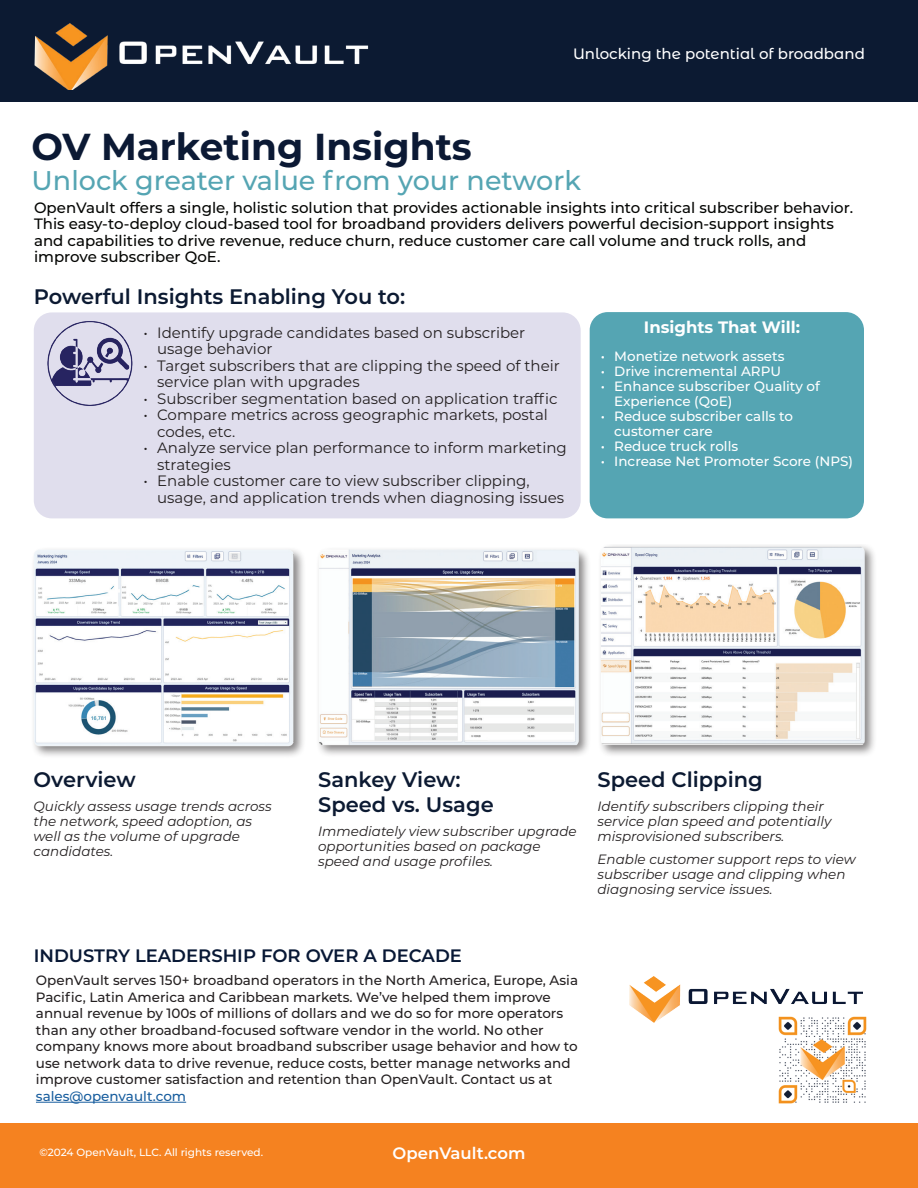
<style>
.page{position:relative;width:918px;height:1188px;background:#fff}
.page>*{position:absolute;margin:0;border:0;box-sizing:border-box;transform-origin:0 0}
.t1{font:700 37.5px "Montserrat";color:#0b1934}
.t2{font:500 27px "Montserrat";color:#55a5b3}
.t3{font:600 21px/25.2px "Montserrat";color:#0c1a32}
.t4{font:600 18px "Montserrat";color:#081835}
.t5{font:700 16.5px "Montserrat";color:#fff}
.t6{font:600 16.5px "Montserrat";color:#fff}
.t7{font:15px/16.5px "Montserrat";color:#231f20}
.t8{font:500 15px/16.5px "Montserrat";color:#040503}
.t9{font:500 15px "Montserrat Alternates";color:#fff}
.t10{font:500 13.5px/16.5px "Montserrat";color:#231f20}
.t11{font:italic 13.5px/15px "Montserrat";color:#231f20}
.t12{font:500 13.5px/15px "Montserrat";color:#fff}
.t13{font:500 13.5px "Montserrat";color:#175d9e}
.t14{font:500 10.5px "Montserrat";color:#fff}
</style>
<div class="page">
<div style="left:0;top:0;width:918px;height:101px;background:#0c1a32"></div>
<div style="left:34px;top:312px;width:547px;height:206px;background:#e0deed;border-radius:18px"></div>
<div style="left:590px;top:312px;width:274px;height:206px;background:#55a5b3;border-radius:18px"></div>
<div style="left:0;top:1124px;width:918px;height:64px;background:#f58220"></div>
<img style="left:37px;top:312px;width:118px;height:94px">
<img style="left:34px;top:23px;width:335px;height:67px">
<hr style="left:36px;top:1102px;width:150px;height:1px;background:#175d9e">
<img style="left:630px;top:976px;width:233px;height:47px">
<img style="left:777px;top:1014px;width:90px;height:90px">
<div style="left:32px;top:548px;width:274px;height:211px;background:#231f20;opacity:.56"></div>
<img style="left:32px;top:548px;width:265px;height:199px">
<div style="left:316px;top:548px;width:275px;height:210px;background:#231f20;opacity:.56"></div>
<img style="left:316px;top:548px;width:265px;height:199px">
<div style="left:598px;top:544px;width:279px;height:214px;background:#231f20;opacity:.56"></div>
<img style="left:598px;top:544px;width:270px;height:203px">
<p class="t9" style="left:573px;top:43px;width:293px">Unlocking the potential of broadband</p>
<h1 class="t1" style="left:32px;top:119px;width:442px">OV Marketing Insights</h1>
<h2 class="t2" style="left:32px;top:162px;width:551px">Unlock greater value from your network</h2>
<p class="t8" style="left:34px;top:199px;width:821px">OpenVault offers a single, holistic solution that provides actionable insights into critical subscriber behavior.<br>This easy-to-deploy cloud-based tool for broadband providers delivers powerful decision-support insights and capabilities to drive revenue, reduce churn, reduce customer care call volume and truck rolls, and improve subscriber QoE.</p>
<h3 class="t3" style="left:34px;top:283px;width:373px">Powerful Insights Enabling You to:</h3>
<p class="t7" style="left:157px;top:323px;width:370px;text-indent:-14px">• Identify upgrade candidates based on subscriber usage behavior</p>
<p class="t7" style="left:157px;top:356px;width:404px;text-indent:-14px">• Target subscribers that are clipping the speed of their service plan with upgrades</p>
<p class="t7" style="left:144px;top:389px;width:416px">• Subscriber segmentation based on application traffic</p>
<p class="t7" style="left:157px;top:406px;width:392px;text-indent:-14px">• Compare metrics across geographic markets, postal codes, etc.</p>
<p class="t7" style="left:157px;top:439px;width:411px;text-indent:-14px">• Analyze service plan performance to inform marketing strategies</p>
<p class="t7" style="left:157px;top:472px;width:409px;text-indent:-14px">• Enable customer care to view subscriber clipping, usage, and application trends when diagnosing issues</p>
<p class="t5" style="left:644px;top:315px;width:158px">Insights That Will:</p>
<p class="t12" style="left:601px;top:348px;width:185px">• Monetize network assets</p>
<p class="t12" style="left:601px;top:363px;width:182px">• Drive incremental ARPU</p>
<p class="t12" style="left:614px;top:378px;width:207px;text-indent:-14px">• Enhance subscriber Quality of<br>Experience (QoE)</p>
<p class="t12" style="left:614px;top:408px;width:180px;text-indent:-14px">• Reduce subscriber calls to customer care</p>
<p class="t12" style="left:601px;top:438px;width:139px">• Reduce truck rolls</p>
<p class="t12" style="left:601px;top:453px;width:254px">• Increase Net Promoter Score (NPS)</p>
<h3 class="t3" style="left:34px;top:766px;width:104px">Overview</h3>
<h3 class="t3" style="left:318px;top:766px;width:177px">Sankey View:<br>Speed vs. Usage</h3>
<h3 class="t3" style="left:597px;top:766px;width:167px">Speed Clipping</h3>
<p class="t11" style="left:598px;top:798px;width:235px">Identify subscribers clipping their service plan speed and potentially misprovisioned subscribers.</p>
<p class="t11" style="left:598px;top:851px;width:260px">Enable customer support reps to view subscriber usage and clipping when diagnosing service issues.</p>
<p class="t11" style="left:34px;top:799px;width:240px">Quickly assess usage trends across the network, speed adoption, as well as the volume of upgrade candidates.</p>
<p class="t11" style="left:318px;top:823px;width:260px">Immediately view subscriber upgrade opportunities based on package speed and usage profiles.</p>
<h3 class="t4" style="left:34px;top:943px;width:430px">INDUSTRY LEADERSHIP FOR OVER A DECADE</h3>
<p class="t10" style="left:36px;top:972px;width:544px">OpenVault serves 150+ broadband operators in the North America, Europe, Asia Pacific, Latin America and Caribbean markets. We’ve helped them improve annual revenue by 100s of millions of dollars and we do so for more operators than any other broadband-focused software vendor in the world. No other company knows more about broadband subscriber usage behavior and how to use network data to drive revenue, reduce costs, better manage networks and improve customer satisfaction and retention than OpenVault. Contact us at</p>
<p class="t13" style="left:36px;top:1087px;width:152px">sales@openvault.com</p>
<p class="t14" style="left:40px;top:1145px;width:225px">©2024 OpenVault, LLC. All rights reserved.</p>
<p class="t6" style="left:393px;top:1142px;width:134px">OpenVault.com</p>
</div>
